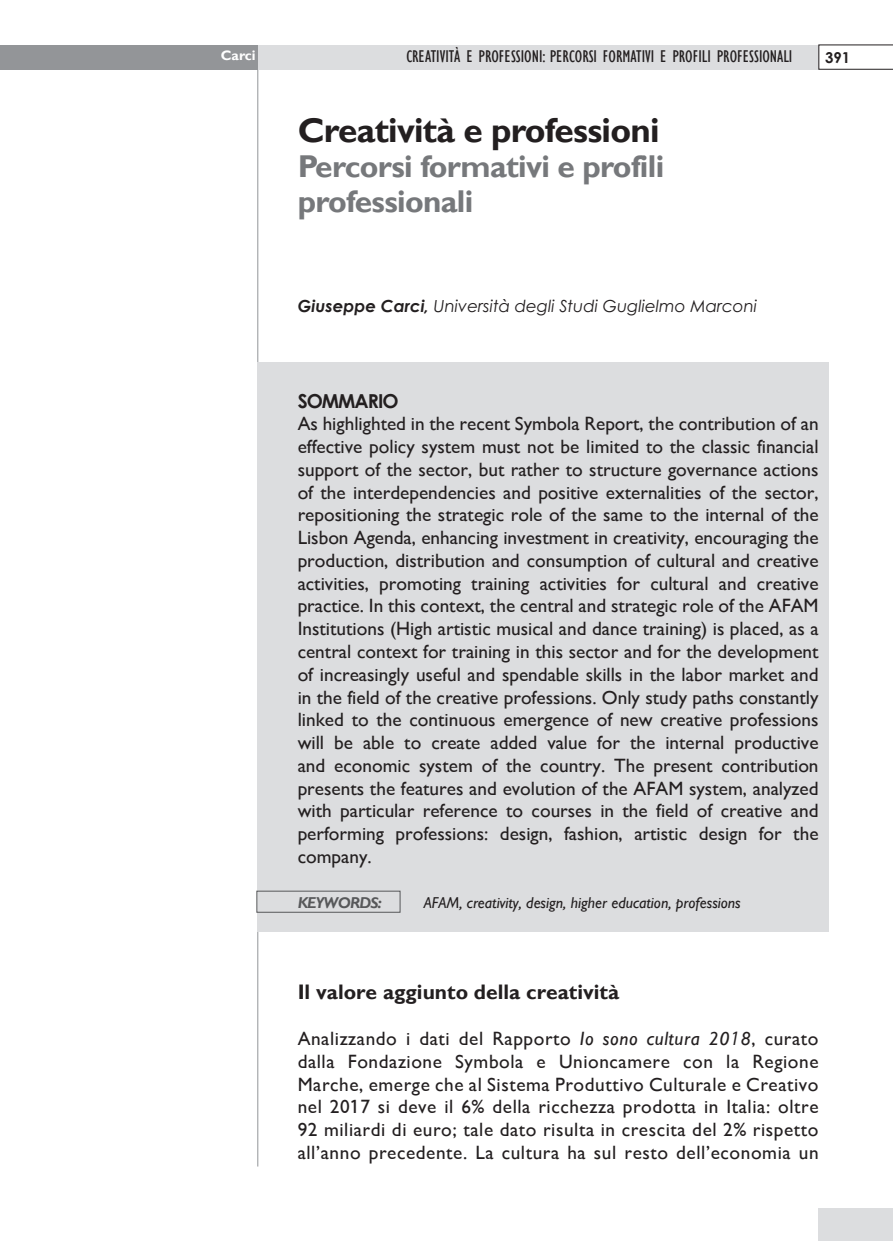
<style>
.page{position:relative;width:893px;height:1241px;background:#fff}
.page>*{position:absolute;margin:0;border:0;box-sizing:border-box;transform-origin:0 0}
.TITOLO_ARTICOLO{font:700 35px "forma";letter-spacing:-.02em;color:#231f20}
.SOTTOTITOLO_ARTICOLO{font:700 31.5px/35px "forma";letter-spacing:-.02em;color:#76787b}
.Titolo_paragrafo{font:700 21px "forma";color:#231f20}
.testo{font:19.25px/22.8px "forma";letter-spacing:.015em;color:#231f20;text-align:justify}
.testo-2{font:700 19.25px "Forma Gotik b";letter-spacing:-.05em;color:#231f20}
.t1{font:condensed 17.5px "forma";color:#231f20}
.autore{font:italic 16.62px "Forma Gotik i";color:#231f20}
.Keywords{font:italic 15.75px "forma";color:#231f20}
.Keywords-2{font:italic 700 15.75px "forma";letter-spacing:-.05em;color:#57585a}
.t2{font:700 15.05px "Century Gothic";color:#231f20}
.t3{font:700 14px "forma";color:#fff}
.s1{font-family:"Forma Gotik bi";font-weight:700}
.s2{font-style:italic}
</style>
<div class="page">
<hr style="left:257px;top:50px;width:1px;height:1116px;background:#939598">
<div style="left:228px;top:45px;width:591px;height:24px;background:#dcdddf"></div>
<div style="left:0;top:45px;width:258px;height:24px;background:#939598"></div>
<svg style="left:819px;top:45px;width:74px;height:24px"></svg>
<div style="left:818px;top:1208px;width:75px;height:32px;background:#dcdddf"></div>
<div style="left:258px;top:362px;width:571px;height:569px;background:#dcdddf"></div>
<div style="left:257px;top:890px;width:143px;height:22px;border:1px solid #57585a"></div>
<p class="t3" style="left:221px;top:47px;width:36px">Carci</p>
<p class="t1" style="left:406px;top:46px;width:387px">CREATIVITÀ E PROFESSIONI: PERCORSI FORMATIVI E PROFILI PROFESSIONALI</p>
<p class="t2" style="left:825px;top:46px;width:27px">391</p>
<p class="TITOLO_ARTICOLO" style="left:298px;top:109px;width:363px">Creatività e professioni</p>
<p class="SOTTOTITOLO_ARTICOLO" style="left:298px;top:150px;width:368px">Percorsi formativi e profili professionali</p>
<p class="autore" style="left:298px;top:294px;width:461px"><span class="s1">Giuseppe Carci,</span> Università degli Studi Guglielmo Marconi</p>
<p class="testo-2" style="left:298px;top:386px;width:103px">SOMMARIO</p>
<p class="testo" style="left:298px;top:412px;width:522px">As highlighted in the recent Symbola Report, the contribution of an effective policy system must not be limited to the classic financial support of the sector, but rather to structure governance actions of the interdependencies and positive externalities of the sector, repositioning the strategic role of the same to the internal of the Lisbon Agenda, enhancing investment in creativity, encouraging the production, distribution and consumption of cultural and creative activities, promoting training activities for cultural and creative practice. In this context, the central and strategic role of the AFAM Institutions (High artistic musical and dance training) is placed, as a central context for training in this sector and for the development of increasingly useful and spendable skills in the labor market and in the field of the creative professions. Only study paths constantly linked to the continuous emergence of new creative professions will be able to create added value for the internal productive and economic system of the country. The present contribution presents the features and evolution of the AFAM system, analyzed with particular reference to courses in the field of creative and performing professions: design, fashion, artistic design for the company.</p>
<p class="Keywords-2" style="left:298px;top:893px;width:86px">KEYWORDS:</p>
<p class="Keywords" style="left:424px;top:893px;width:319px">AFAM, creativity, design, higher education, professions</p>
<p class="Titolo_paragrafo" style="left:298px;top:979px;width:323px">Il valore aggiunto della creatività</p>
<p class="testo" style="left:298px;top:1027px;width:522px">Analizzando i dati del Rapporto <span class="s2">Io sono cultura 2018</span>, curato dalla Fondazione Symbola e Unioncamere con la Regione Marche, emerge che al Sistema Produttivo Culturale e Creativo nel 2017 si deve il 6% della ricchezza prodotta in Italia: oltre 92 miliardi di euro; tale dato risulta in crescita del 2% rispetto all’anno precedente. La cultura ha sul resto dell’economia un</p>
</div>
